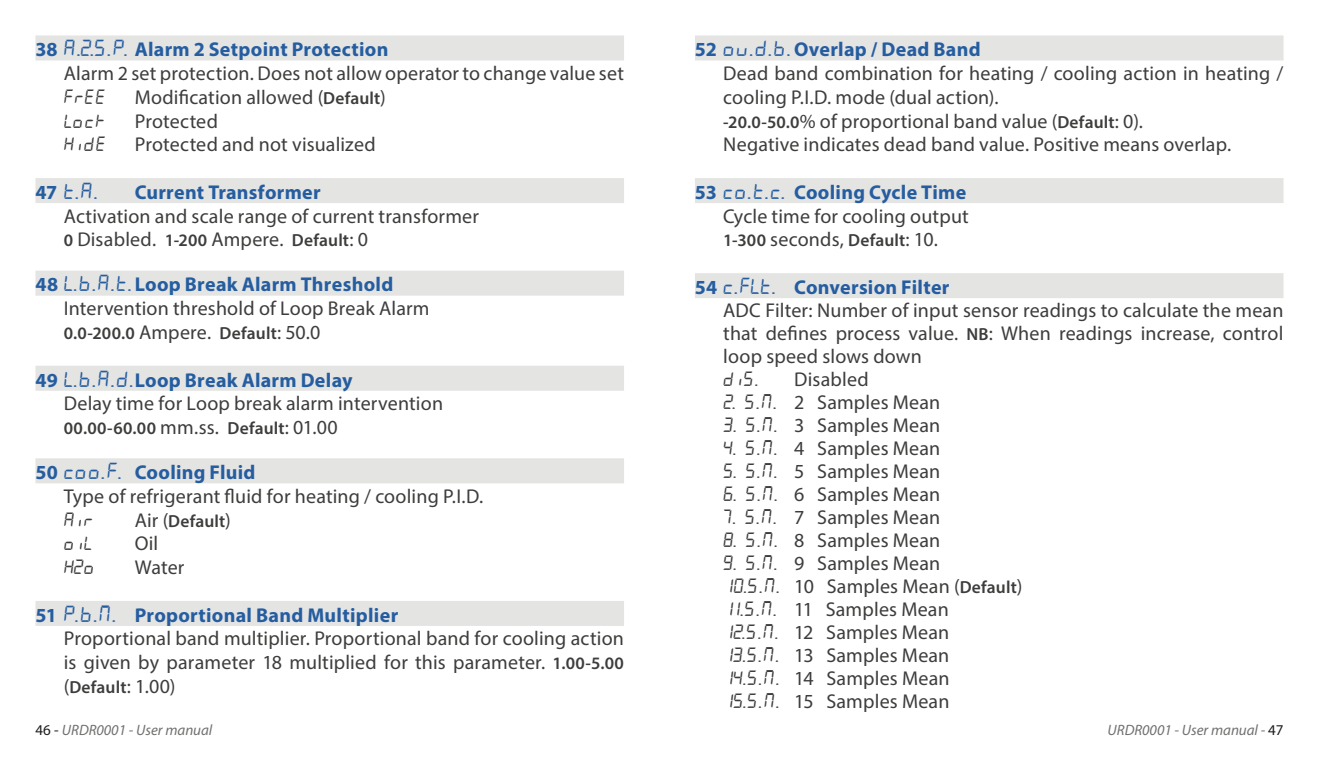
<style>
.page{position:relative;width:1319px;height:766px;background:#fff}
.page>*{position:absolute;margin:0;border:0;box-sizing:border-box;transform-origin:0 0}
.t1{font:22.5px "Pix 7 Segs";color:#255da0}
.t2{font:20px/23.8px "Myriad Pro";letter-spacing:.005em;color:#3d3d3c}
.t3{font:20px "Pix 7 Segs";color:#3d3d3c}
.t4{font:700 20px "Myriad Pro";letter-spacing:.015em;color:#255da0}
.t5{font:600 17.5px "Myriad Pro";letter-spacing:.01em;color:#3d3d3c}
.t6{font:italic 15px "Myriad Pro";color:#70706f}
.s1{font-weight:700;color:#255da0}
.s2{font-family:"Pix 7 Segs";font-size:22.5px;color:#255da0}
.s3{font-weight:600;font-size:17.5px}
.s4{font-family:"Myriad Pro";font-weight:700;font-size:20px}
.s5{font-weight:400;font-size:20px}
.s6{font-family:"Pix 7 Segs"}
.s7{font-style:normal;color:#1d1d1b}
</style>
<div class="page">
<div style="left:35px;top:35px;width:589px;height:25px;background:#e4e4e3"></div>
<div style="left:35px;top:178px;width:589px;height:25px;background:#e4e4e3"></div>
<div style="left:35px;top:270px;width:589px;height:25px;background:#e4e4e3"></div>
<div style="left:35px;top:365px;width:589px;height:25px;background:#e4e4e3"></div>
<div style="left:35px;top:458px;width:589px;height:25px;background:#e4e4e3"></div>
<div style="left:35px;top:600px;width:589px;height:25px;background:#e4e4e3"></div>
<div style="left:694px;top:35px;width:589px;height:25px;background:#e4e4e3"></div>
<div style="left:694px;top:178px;width:589px;height:25px;background:#e4e4e3"></div>
<div style="left:694px;top:273px;width:589px;height:25px;background:#e4e4e3"></div>
<p class="t2" style="left:64px;top:37px;width:561px;text-indent:-28px"><span class="s1">38</span> <span class="s2">A.2.S.P.</span> <span class="s1">Alarm 2 Setpoint Protection<br></span>Alarm 2 set protection. Does not allow operator to change value set</p>
<p class="t3" style="left:64px;top:85px;width:44px">FREE</p>
<p class="t2" style="left:135px;top:85px;width:253px">Modification allowed (<span class="s3">Default</span>)</p>
<p class="t3" style="left:64px;top:109px;width:44px">LOCK</p>
<p class="t2" style="left:135px;top:109px;width:85px">Protected</p>
<p class="t3" style="left:64px;top:133px;width:45px">HIDE</p>
<p class="t2" style="left:135px;top:132px;width:242px">Protected and not visualized</p>
<p class="t1" style="left:35px;top:178px;width:64px"><span class="s4">47</span> T.A.</p>
<p class="t4" style="left:135px;top:179px;width:187px">Current Transformer</p>
<p class="t2" style="left:64px;top:204px;width:416px">Activation and scale range of current transformer<br><span class="s3">0</span> Disabled. <span class="s3">1-200</span> Ampere. <span class="s3">Default</span>: 0</p>
<p class="t2" style="left:64px;top:272px;width:367px;text-indent:-28px"><span class="s1">48</span> <span class="s2">L.B.A.T.</span><span class="s1">Loop Break Alarm Threshold<br></span>Intervention threshold of Loop Break Alarm</p>
<p class="t5" style="left:64px;top:322px;width:258px">0.0-200.0 <span class="s5">Ampere.</span> Default<span class="s5">: 50.0</span></p>
<p class="t2" style="left:64px;top:367px;width:381px;text-indent:-28px"><span class="s1">49</span> <span class="s2">L.B.A.D.</span><span class="s1">Loop Break Alarm Delay<br></span>Delay time for Loop break alarm intervention</p>
<p class="t5" style="left:64px;top:417px;width:275px">00.00-60.00 <span class="s5">mm.ss.</span> Default<span class="s5">: 01.00</span></p>
<p class="t2" style="left:64px;top:460px;width:421px;text-indent:-28px"><span class="s1">50</span> <span class="s2">COO.F.</span> <span class="s1">Cooling Fluid<br></span>Type of refrigerant fluid for heating / cooling P.I.D.</p>
<p class="t3" style="left:64px;top:508px;width:33px">AIR</p>
<p class="t5" style="left:135px;top:509px;width:98px"><span class="s5">Air (</span>Default<span class="s5">)</span></p>
<p class="t3" style="left:64px;top:531px;width:33px">OIL</p>
<p class="t2" style="left:135px;top:531px;width:25px">Oil</p>
<p class="t3" style="left:64px;top:555px;width:33px">H2O</p>
<p class="t2" style="left:135px;top:555px;width:51px">Water</p>
<p class="t2" style="left:64px;top:602px;width:561px;text-indent:-28px"><span class="s1">51</span> <span class="s2">P.B.M.</span> <span class="s1">Proportional Band Multiplier<br></span>Proportional band multiplier. Proportional band for cooling action is given by parameter 18 multiplied for this parameter. <span class="s3">1.00-5.00 </span>(<span class="s3">Default</span>: 1.00)</p>
<p class="t2" style="left:723px;top:37px;width:561px;text-indent:-28px"><span class="s1">52</span> <span class="s2">OU.D.B.</span> <span class="s1">Overlap / Dead Band<br></span>Dead band combination for heating / cooling action in heating / cooling P.I.D. mode (dual action).<br><span class="s3">-20.0-50.0</span>% of proportional band value (<span class="s3">Default</span>: 0).<br>Negative indicates dead band value. Positive means overlap.</p>
<p class="t2" style="left:695px;top:180px;width:275px;text-align:right"><span class="s1">53</span> <span class="s2">CO.T.C.</span> <span class="s1">Cooling Cycle Time<br></span>Cycle time for cooling output</p>
<p class="t5" style="left:723px;top:229px;width:216px">1-300 <span class="s5">seconds,</span> Default<span class="s5">: 10.</span></p>
<p class="t2" style="left:723px;top:275px;width:561px;line-height:23px;text-indent:-28px"><span class="s1">54</span> <span class="s2">C.FLT.</span> <span class="s1">Conversion Filter<br></span>ADC Filter: Number of input sensor readings to calculate the mean that defines process value. <span class="s3">NB</span>: When readings increase, control loop speed slows down</p>
<p class="t3" style="left:723px;top:367px;width:38px">DIS.</p>
<p class="t2" style="left:794px;top:367px;width:76px">Disabled</p>
<p class="t2" style="left:723px;top:390px;width:218px"><span class="s6">2. S.M.</span> 2 Samples Mean</p>
<p class="t2" style="left:723px;top:413px;width:218px"><span class="s6">3. S.M.</span> 3 Samples Mean</p>
<p class="t2" style="left:723px;top:436px;width:218px"><span class="s6">4. S.M.</span> 4 Samples Mean</p>
<p class="t2" style="left:723px;top:459px;width:218px"><span class="s6">5. S.M.</span> 5 Samples Mean</p>
<p class="t2" style="left:723px;top:482px;width:218px"><span class="s6">6. S.M.</span> 6 Samples Mean</p>
<p class="t2" style="left:723px;top:505px;width:218px"><span class="s6">7. S.M.</span> 7 Samples Mean</p>
<p class="t2" style="left:723px;top:528px;width:218px"><span class="s6">8. S.M.</span> 8 Samples Mean</p>
<p class="t2" style="left:723px;top:551px;width:300px;line-height:23px"><span class="s6">9. S.M.</span> 9 Samples Mean<br><span class="s6">10.S.M.</span> 10 Samples Mean (<span class="s3">Default</span>)<br><span class="s6">11.S.M.</span> 11 Samples Mean<br><span class="s6">12.S.M.</span> 12 Samples Mean<br><span class="s6">13.S.M.</span> 13 Samples Mean<br><span class="s6">14.S.M.</span> 14 Samples Mean<br><span class="s6">15.S.M.</span> 15 Samples Mean</p>
<p class="t6" style="left:35px;top:720px;width:178px"><span class="s7">46 -</span> URDR0001 - User manual</p>
<p class="t6" style="left:1107px;top:720px;width:177px">URDR0001 - User manual - <span class="s7">47</span></p>
</div>
